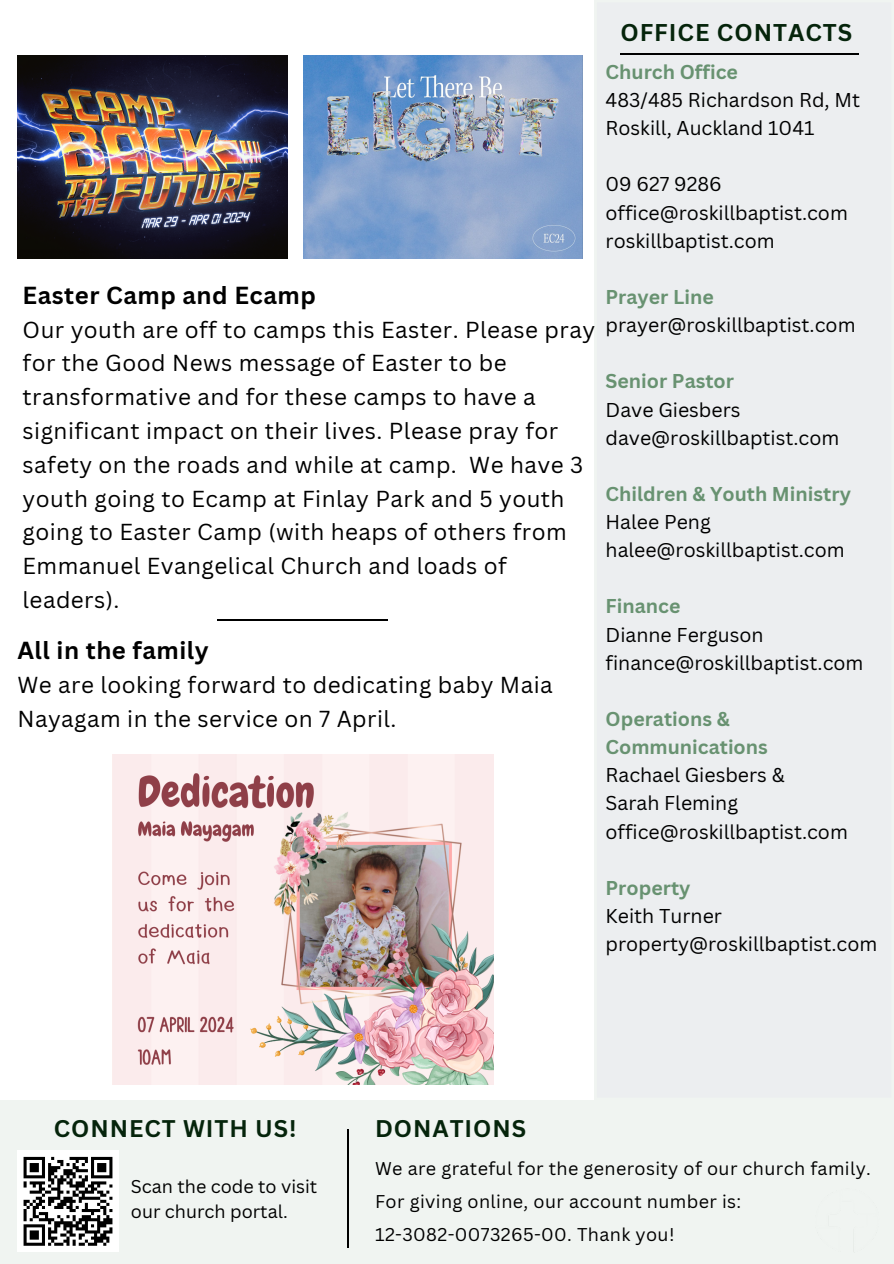
<style>
.page{position:relative;width:894px;height:1264px;background:#fff}
.page>*{position:absolute;margin:0;border:0;box-sizing:border-box;transform-origin:0 0}
.t1{font:700 24px "Canva Sans";letter-spacing:.02em;color:#000}
.t2{font:700 23.55px "Canva Sans";letter-spacing:.04em;color:#05240b}
.t3{font:700 23.4px "Canva Sans";letter-spacing:.04em;color:#05240b}
.t4{font:22.5px/33.8px "Canva Sans";letter-spacing:.02em;color:#000}
.t5{font:19.5px/28.2px "Canva Sans";color:#000}
.t6{font:700 19.5px/28.2px "Canva Sans";color:#689271}
.t7{font:18px "Canva Sans";letter-spacing:.02em;color:#000}
.t8{font:18px/25.8px "Canva Sans";color:#000}
</style>
<div class="page">
<div style="left:0;top:1099px;width:893px;height:164px;background:#f0f4f1"></div>
<div style="left:594px;top:0;width:299px;height:1099px;background:#eceef0"></div>
<hr style="left:620px;top:53px;width:238px;height:2px;background:#000">
<hr style="left:347px;top:1129px;width:1px;height:118px;background:#000">
<svg style="left:218px;top:619px;width:170px;height:1px"></svg>
<img style="left:112px;top:754px;width:381px;height:330px">
<div style="left:17px;top:1150px;width:101px;height:101px;background:#fff"></div>
<svg style="left:23px;top:1156px;width:90px;height:90px"></svg>
<img style="left:17px;top:56px;width:270px;height:202px">
<img style="left:303px;top:56px;width:279px;height:202px">
<p class="t1" style="left:23px;top:278px;width:295px">Easter Camp and Ecamp</p>
<p class="t4" style="left:23px;top:312px;width:574px">Our youth are off to camps this Easter. Please pray for the Good News message of Easter to be transformative and for these camps to have a significant impact on their lives. Please pray for safety on the roads and while at camp. We have 3 youth going to Ecamp at Finlay Park and 5 youth going to Easter Camp (with heaps of others from Emmanuel Evangelical Church and loads of leaders).</p>
<p class="t1" style="left:17px;top:633px;width:193px">All in the family</p>
<p class="t4" style="left:17px;top:667px;width:536px">We are looking forward to dedicating baby Maia<br>Nayagam in the service on 7 April.</p>
<h1 class="t2" style="left:620px;top:16px;width:233px">OFFICE CONTACTS</h1>
<p class="t6" style="left:605px;top:57px;width:134px">Church Office</p>
<p class="t5" style="left:605px;top:85px;width:256px">483/485 Richardson Rd, Mt<br>Roskill, Auckland 1041</p>
<p class="t5" style="left:605px;top:170px;width:118px">09 627 9286</p>
<p class="t5" style="left:605px;top:198px;width:244px">office@roskillbaptist.com</p>
<p class="t5" style="left:605px;top:226px;width:170px">roskillbaptist.com</p>
<p class="t6" style="left:605px;top:282px;width:110px">Prayer Line</p>
<p class="t5" style="left:605px;top:310px;width:251px">prayer@roskillbaptist.com</p>
<p class="t6" style="left:605px;top:367px;width:130px">Senior Pastor</p>
<p class="t5" style="left:605px;top:395px;width:136px">Dave Giesbers</p>
<p class="t5" style="left:605px;top:423px;width:235px">dave@roskillbaptist.com</p>
<p class="t6" style="left:605px;top:479px;width:247px">Children &amp; Youth Ministry</p>
<p class="t5" style="left:605px;top:507px;width:107px">Halee Peng</p>
<p class="t5" style="left:605px;top:535px;width:240px">halee@roskillbaptist.com</p>
<p class="t6" style="left:605px;top:592px;width:76px">Finance</p>
<p class="t5" style="left:605px;top:620px;width:159px">Dianne Ferguson</p>
<p class="t5" style="left:605px;top:648px;width:259px">finance@roskillbaptist.com</p>
<p class="t6" style="left:605px;top:704px;width:164px">Operations &amp;<br>Communications</p>
<p class="t5" style="left:605px;top:760px;width:181px">Rachael Giesbers &amp;</p>
<p class="t5" style="left:605px;top:788px;width:134px">Sarah Fleming</p>
<p class="t5" style="left:605px;top:817px;width:244px">office@roskillbaptist.com</p>
<p class="t6" style="left:605px;top:873px;width:86px">Property</p>
<p class="t5" style="left:605px;top:901px;width:118px">Keith Turner</p>
<h2 class="t5" style="left:605px;top:929px;width:273px">property@roskillbaptist.com</h2>
<h2 class="t3" style="left:54px;top:1112px;width:244px">CONNECT WITH US!</h2>
<p class="t8" style="left:131px;top:1172px;width:188px">Scan the code to visit our church portal.</p>
<p class="t3" style="left:375px;top:1112px;width:152px">DONATIONS</p>
<p class="t7" style="left:375px;top:1156px;width:497px">We are grateful for the generosity of our church family.</p>
<h1 class="t7" style="left:375px;top:1188px;width:367px">For giving online, our account number is:</h1>
<p class="t7" style="left:375px;top:1221px;width:301px">12-3082-0073265-00. Thank you!</p>
</div>
